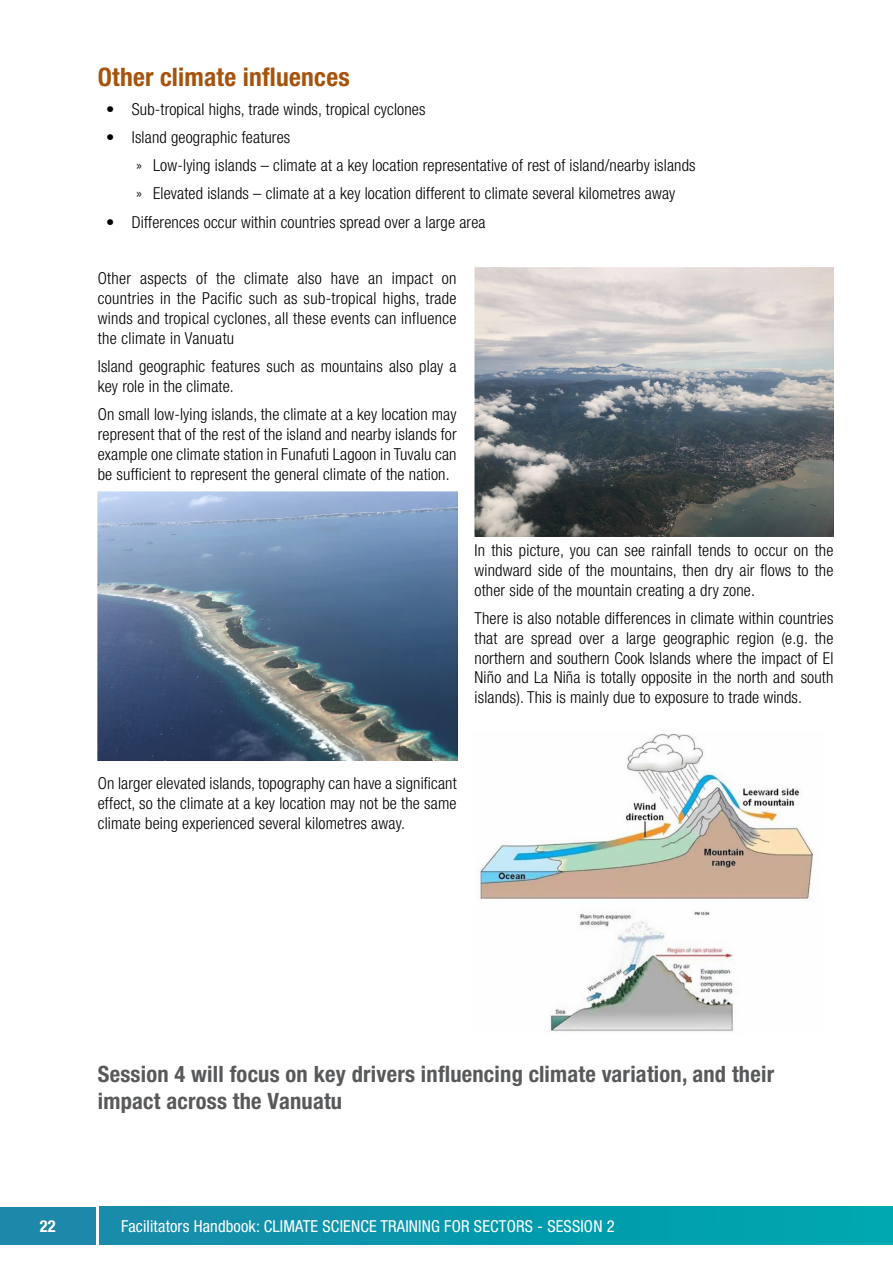
<style>
.page{position:relative;width:893px;height:1263px;background:#fff}
.page>*{position:absolute;margin:0;border:0;box-sizing:border-box;transform-origin:0 0}
.t1{font:700 condensed 25.5px "Helvetica Neue LT Pro";letter-spacing:.01em;color:#a5530d}
.t2{font:700 condensed 22.5px/27px "Helvetica Neue LT Pro";letter-spacing:.01em;color:#58595b}
.t3{font:300 condensed 16.5px/19.8px "Helvetica Neue LT Pro";letter-spacing:.01em;color:#000;text-align:justify}
.t4{font:condensed 16.5px "Helvetica Neue LT Pro";letter-spacing:.01em;color:#fff}
.t5{font:700 condensed 16.5px "Helvetica Neue LT Pro";color:#fff}
</style>
<div class="page">
<div style="left:0;top:1207px;width:96px;height:37px;background:#1d88a9"></div>
<div style="left:100px;top:1207px;width:793px;height:37px;background:linear-gradient(to right,#178baa,#00a8af)"></div>
<img style="left:98px;top:491px;width:359px;height:270px">
<img style="left:475px;top:268px;width:358px;height:268px">
<img style="left:480px;top:733px;width:333px;height:298px">
<p class="t1" style="left:98px;top:62px;width:253px">Other climate influences</p>
<p class="t3" style="left:106px;top:99px;width:321px">• Sub-tropical highs, trade winds, tropical cyclones</p>
<p class="t3" style="left:106px;top:127px;width:186px">• Island geographic features</p>
<p class="t3" style="left:136px;top:155px;width:561px">» Low-lying islands – climate at a key location representative of rest of island/nearby islands</p>
<p class="t3" style="left:136px;top:184px;width:541px">» Elevated islands – climate at a key location different to climate several kilometres away</p>
<p class="t3" style="left:106px;top:212px;width:381px">• Differences occur within countries spread over a large area</p>
<p class="t3" style="left:98px;top:269px;width:360px">Other aspects of the climate also have an impact on countries in the Pacific such as sub-tropical highs, trade winds and tropical cyclones, all these events can influence the climate in Vanuatu</p>
<p class="t3" style="left:98px;top:356px;width:360px">Island geographic features such as mountains also play a key role in the climate.</p>
<p class="t3" style="left:98px;top:404px;width:360px">On small low-lying islands, the climate at a key location may represent that of the rest of the island and nearby islands for example one climate station in Funafuti Lagoon in Tuvalu can be sufficient to represent the general climate of the nation.</p>
<p class="t3" style="left:475px;top:540px;width:360px">In this picture, you can see rainfall tends to occur on the windward side of the mountains, then dry air flows to the other side of the mountain creating a dry zone.</p>
<p class="t3" style="left:475px;top:608px;width:360px">There is also notable differences in climate within countries that are spread over a large geographic region (e.g. the northern and southern Cook Islands where the impact of El Niño and La Niña is totally opposite in the north and south islands). This is mainly due to exposure to trade winds.</p>
<p class="t3" style="left:98px;top:773px;width:360px">On larger elevated islands, topography can have a significant effect, so the climate at a key location may not be the same climate being experienced several kilometres away.</p>
<p class="t2" style="left:98px;top:1061px;width:678px">Session 4 will focus on key drivers influencing climate variation, and their impact across the Vanuatu</p>
<p class="t5" style="left:40px;top:1216px;width:18px">22</p>
<p class="t4" style="left:121px;top:1216px;width:495px">Facilitators Handbook: CLIMATE SCIENCE TRAINING FOR SECTORS - SESSION 2</p>
</div>
